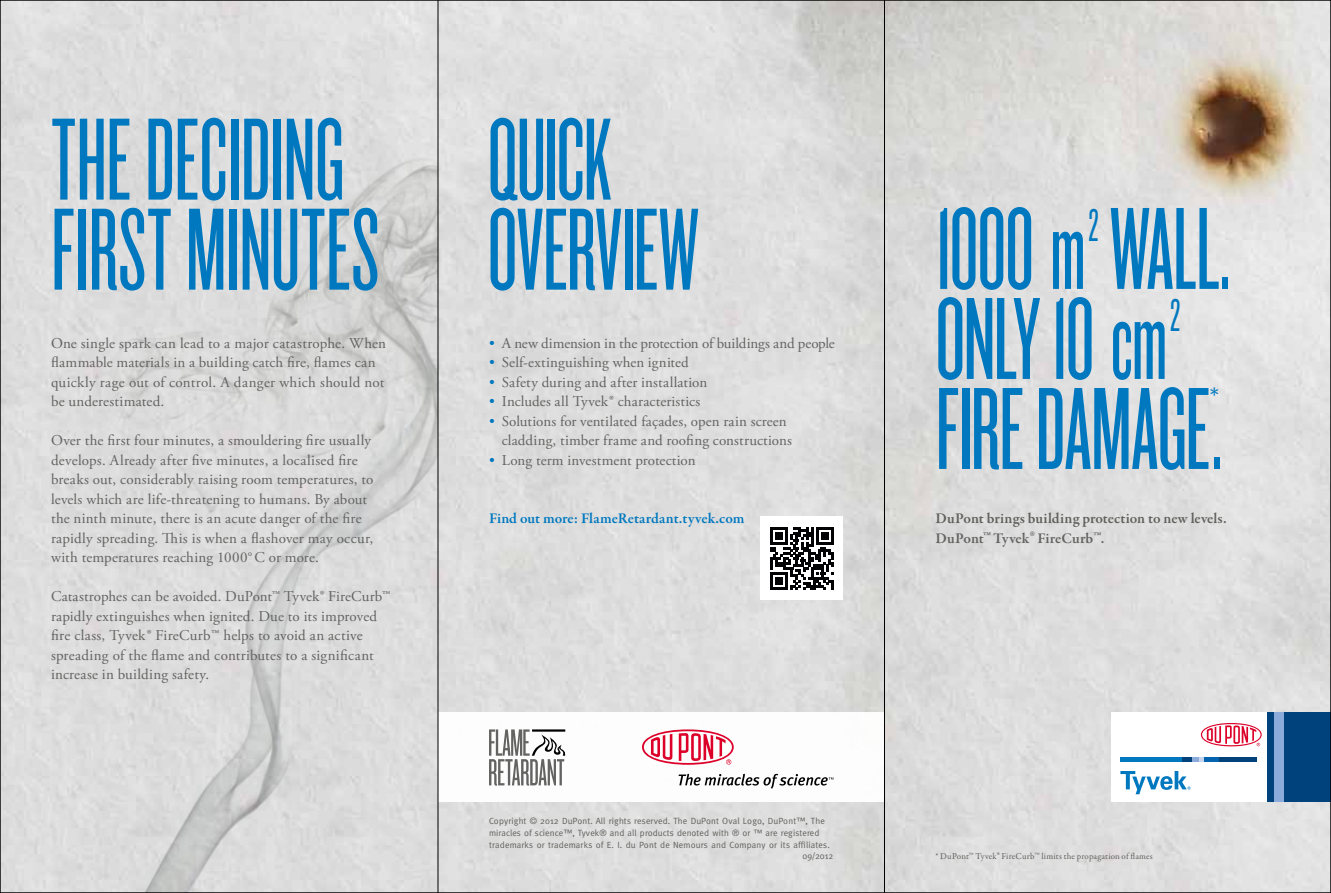
<style>
.page{position:relative;width:1331px;height:893px;background:#fff}
.page>*{position:absolute;margin:0;border:0;box-sizing:border-box;transform-origin:0 0}
.t1{font:121.5px/90px "Knockout HTF26 Junior Flyweight";letter-spacing:-.01em;color:#0078bf}
.t2{font:47.85px "Knockout HTF26 Junior Flyweight";color:#0078bf}
.t3{font:15px/19.5px "Adobe Garamond Pro";letter-spacing:.01em;color:#636362}
.t4{font:600 15px/19.5px "Garamond Premr Pro";letter-spacing:.005em;color:#5f615c}
.t5{font:15px "Adobe Garamond Pro";letter-spacing:-.015em;color:#636362}
.t6{font:600 15px "Garamond Premr Pro";color:#0078bf}
.t7{font:9px/12px "Meta";letter-spacing:.015em;color:#5f615c}
.t8{font:9px "Garamond Premr Pro";letter-spacing:.015em;color:#5f615c}
.s1{color:#0078bf}
.s2{color:#636362}
.s3{font-size:19.5px;color:#636362}
.s4{font-size:12px}
</style>
<div class="page">
<img style="left:2px;top:2px;width:1327px;height:889px">
<div style="left:1110px;top:712px;width:205px;height:90px;background:#fff"></div>
<div style="left:1268px;top:712px;width:63px;height:90px;background:#00437c"></div>
<div style="left:1275px;top:712px;width:9px;height:90px;background:#8bacdb"></div>
<svg style="left:1201px;top:723px;width:61px;height:23px"></svg>
<hr style="left:1120px;top:757px;width:62px;height:4px;background:#0078bf">
<hr style="left:1219px;top:757px;width:37px;height:4px;background:#00437c">
<svg style="left:1120px;top:771px;width:70px;height:23px"></svg>
<hr style="left:1182px;top:757px;width:10px;height:4px;background:#00437c">
<svg style="left:1192px;top:757px;width:12px;height:4px"></svg>
<hr style="left:1204px;top:757px;width:15px;height:4px;background:#0464af">
<div style="left:761px;top:517px;width:82px;height:83px;background:#fff"></div>
<svg style="left:770px;top:527px;width:63px;height:63px"></svg>
<div style="left:438px;top:712px;width:446px;height:90px;background:#fff"></div>
<svg style="left:642px;top:729px;width:92px;height:36px"></svg>
<svg style="left:679px;top:774px;width:154px;height:15px"></svg>
<svg style="left:489px;top:729px;width:77px;height:57px"></svg>
<hr style="left:532px;top:729px;width:33px;height:3px;background:#000">
<img style="left:52px;top:127px;width:386px;height:764px">
<hr style="left:438px;top:0;width:1px;height:893px;background:#000">
<hr style="left:884px;top:0;width:1px;height:893px;background:#000">
<h1 class="t1" style="left:51px;top:118px;width:326px">THE DECIDING<br>FIRSTMINUTES</h1>
<p class="t3" style="left:51px;top:334px;width:337px">One single spark can lead to a major catastrophe. When flammable materials in a building catch fire, flames can quickly rage out of control. A danger which should not be underestimated.</p>
<p class="t3" style="left:51px;top:431px;width:324px">Over the first four minutes, a smouldering fire usually develops. Already after five minutes, a localised fire breaks out, considerably raising room temperatures, to levels which are life-threatening to humans. By about the ninth minute, there is an acute danger of the fire rapidly spreading. This is when a flashover may occur, with temperatures reaching 1000°C or more.</p>
<p class="t3" style="left:51px;top:587px;width:341px">Catastrophes can be avoided. DuPont™ Tyvek® FireCurb™ rapidly extinguishes when ignited. Due to its improved fire class, Tyvek® FireCurb™ helps to avoid an active spreading of the flame and contributes to a significant increase in building safety.</p>
<h1 class="t1" style="left:488px;top:118px;width:213px">QUICK<br>OVERVIEW</h1>
<p class="t5" style="left:489px;top:334px;width:347px"><span class="s1">•</span> A new dimension in the protection of buildings and people</p>
<p class="t3" style="left:489px;top:353px;width:201px"><span class="s1">•</span> Self-extinguishing when ignited</p>
<p class="t3" style="left:489px;top:373px;width:220px"><span class="s1">•</span> Safety during and after installation</p>
<p class="t3" style="left:489px;top:392px;width:213px"><span class="s1">•</span> Includes all Tyvek® characteristics</p>
<p class="t3" style="left:502px;top:412px;width:292px;text-indent:-13px"><span class="s1">•</span> Solutions for ventilated façades, open rain screen cladding, timber frame and roofing constructions</p>
<p class="t3" style="left:489px;top:451px;width:208px"><span class="s1">•</span> Long term investment protection</p>
<h1 class="t1" style="left:935px;top:207px;width:296px">1000M WALL.</h1>
<h2 class="t2" style="left:1089px;top:202px;width:11px">2</h2>
<h1 class="t1" style="left:935px;top:297px;width:234px">ONLY 10 CM</h1>
<h2 class="t2" style="left:1170px;top:292px;width:11px">2</h2>
<h1 class="t1" style="left:935px;top:387px;width:288px">FIRE DAMAGE.</h1>
<h2 class="t2" style="left:1210px;top:380px;width:10px">*</h2>
<p class="t6" style="left:489px;top:510px;width:257px">Find out more: FlameRetardant.tyvek.com</p>
<p class="t4" style="left:935px;top:509px;width:293px">DuPont brings building protection to new levels.<br><span class="s2">DuPont</span><span class="s3">™</span> <span class="s2">Tyvek</span><span class="s3">®</span> <span class="s2">FireCurb</span><span class="s3">™</span><span class="s2">.</span></p>
<p class="t7" style="left:489px;top:815px;width:342px">Copyright © 2012 DuPont. All rights reserved. The DuPont Oval Logo, DuPont™, The miracles of science™, Tyvek® and all products denoted with ® or ™ are registered trademarks or trademarks of E. I. du Pont de Nemours and Company or its affiliates.</p>
<p class="t7" style="left:802px;top:850px;width:33px">09/2012</p>
<p class="t8" style="left:935px;top:851px;width:219px">* DuPont<span class="s4">™</span> Tyvek<span class="s4">®</span> FireCurb<span class="s4">™</span> limits the propagation of flames</p>
</div>
